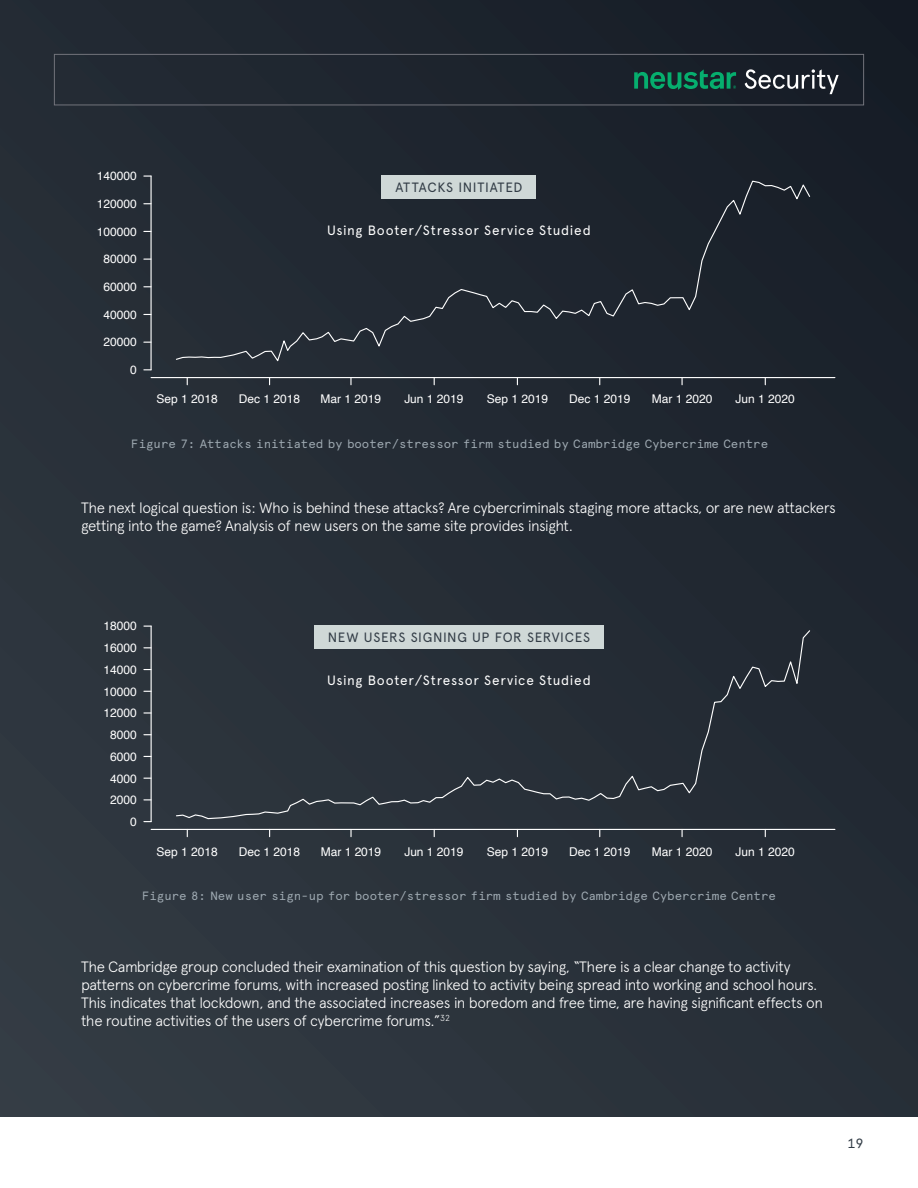
<style>
.page{position:relative;width:918px;height:1188px;background:#fff}
.page>*{position:absolute;margin:0;border:0;box-sizing:border-box;transform-origin:0 0}
.t1{font:300 15px/18px "Apercu Pro";letter-spacing:-.035em;color:#fff}
.t2{font:13.5px "Apercu Pro";letter-spacing:.05em;color:#fff}
.t3{font:13.5px "Apercu Pro";letter-spacing:.045em;color:#323c46}
.t4{font:13.5px "Apercu Pro Mono";color:#323c46}
.t5{font:12.15px "Helvetica";color:#fff}
.t6{font:12px "Apercu Pro Mono";color:#9faab2}
.t7{font:12px "Helvetica";color:#fff}
</style>
<div class="page">
<div style="left:0;top:0;width:918px;height:1117px;background:linear-gradient(to right,#2d353d,#1e252e)"></div>
<div style="left:382px;top:176px;width:154px;height:23px;background:#cfd8d7"></div>
<div style="left:314px;top:625px;width:290px;height:24px;background:#cfd8d7"></div>
<div style="left:175px;top:180px;width:636px;height:183px;background:#1f2730"></div>
<hr style="left:151px;top:377px;width:684px;height:1px;background:#fff">
<svg style="left:350px;top:378px;width:2px;height:7px"></svg>
<hr style="left:151px;top:176px;width:1px;height:194px;background:#fff">
<div style="left:175px;top:629px;width:636px;height:191px;background:#282f38"></div>
<hr style="left:151px;top:829px;width:684px;height:1px;background:#fff">
<svg style="left:350px;top:830px;width:2px;height:7px"></svg>
<hr style="left:151px;top:626px;width:1px;height:196px;background:#fff">
<svg style="left:144px;top:712px;width:7px;height:2px"></svg>
<div style="left:54px;top:54px;width:810px;height:51px;border:1px solid #72737b"></div>
<svg style="left:634px;top:69px;width:102px;height:21px"></svg>
<svg style="left:745px;top:69px;width:94px;height:25px"></svg>
<p class="t7" style="left:97px;top:167px;width:41px">140000</p>
<p class="t7" style="left:97px;top:195px;width:41px">120000</p>
<p class="t7" style="left:97px;top:222px;width:41px">100000</p>
<p class="t7" style="left:103px;top:250px;width:35px">80000</p>
<p class="t7" style="left:103px;top:278px;width:35px">60000</p>
<p class="t7" style="left:103px;top:305px;width:35px">40000</p>
<p class="t7" style="left:103px;top:333px;width:35px">20000</p>
<p class="t7" style="left:130px;top:361px;width:8px">0</p>
<p class="t3" style="left:395px;top:177px;width:129px">ATTACKS INITIATED</p>
<p class="t2" style="left:327px;top:220px;width:265px">Using Booter/Stressor Service Studied</p>
<p class="t7" style="left:157px;top:390px;width:63px">Sep 1 2018</p>
<p class="t7" style="left:239px;top:390px;width:63px">Dec 1 2018</p>
<p class="t7" style="left:321px;top:390px;width:62px">Mar 1 2019</p>
<p class="t7" style="left:405px;top:390px;width:61px">Jun 1 2019</p>
<p class="t7" style="left:487px;top:390px;width:63px">Sep 1 2019</p>
<p class="t7" style="left:569px;top:390px;width:63px">Dec 1 2019</p>
<p class="t7" style="left:652px;top:390px;width:62px">Mar 1 2020</p>
<p class="t7" style="left:736px;top:390px;width:61px">Jun 1 2020</p>
<p class="t6" style="left:131px;top:434px;width:638px">Figure 7: Attacks initiated by booter/stressor firm studied by Cambridge Cybercrime Centre</p>
<p class="t1" style="left:81px;top:497px;width:756px">The next logical question is: Who is behind these attacks? Are cybercriminals staging more attacks, or are new attackers getting into the game? Analysis of new users on the same site provides insight.</p>
<p class="t5" style="left:103px;top:617px;width:35px">18000</p>
<p class="t5" style="left:103px;top:639px;width:35px">16000</p>
<p class="t5" style="left:103px;top:660px;width:35px">14000</p>
<p class="t5" style="left:103px;top:682px;width:35px">10000</p>
<p class="t5" style="left:103px;top:704px;width:35px">12000</p>
<p class="t5" style="left:110px;top:725px;width:28px">8000</p>
<p class="t5" style="left:110px;top:747px;width:28px">6000</p>
<p class="t5" style="left:110px;top:769px;width:28px">4000</p>
<p class="t5" style="left:110px;top:791px;width:28px">2000</p>
<p class="t5" style="left:130px;top:812px;width:8px">0</p>
<p class="t3" style="left:328px;top:627px;width:264px">NEW USERS SIGNING UP FOR SERVICES</p>
<p class="t2" style="left:327px;top:670px;width:265px">Using Booter/Stressor Service Studied</p>
<p class="t5" style="left:157px;top:842px;width:63px">Sep 1 2018</p>
<p class="t5" style="left:239px;top:842px;width:63px">Dec 1 2018</p>
<p class="t5" style="left:321px;top:842px;width:62px">Mar 1 2019</p>
<p class="t5" style="left:405px;top:842px;width:61px">Jun 1 2019</p>
<p class="t5" style="left:487px;top:842px;width:63px">Sep 1 2019</p>
<p class="t5" style="left:569px;top:842px;width:63px">Dec 1 2019</p>
<p class="t5" style="left:652px;top:842px;width:62px">Mar 1 2020</p>
<p class="t5" style="left:736px;top:842px;width:61px">Jun 1 2020</p>
<p class="t6" style="left:142px;top:887px;width:635px">Figure 8: New user sign-up for booter/stressor firm studied by Cambridge Cybercrime Centre</p>
<p class="t1" style="left:81px;top:956px;width:744px">The Cambridge group concluded their examination of this question by saying, “There is a clear change to activity patterns on cybercrime forums, with increased posting linked to activity being spread into working and school hours.<br>This indicates that lockdown, and the associated increases in boredom and free time, are having significant effects on the routine activities of the users of cybercrime forums.”<sup>32</sup></p>
<p class="t4" style="left:847px;top:1133px;width:18px">19</p>
</div>
